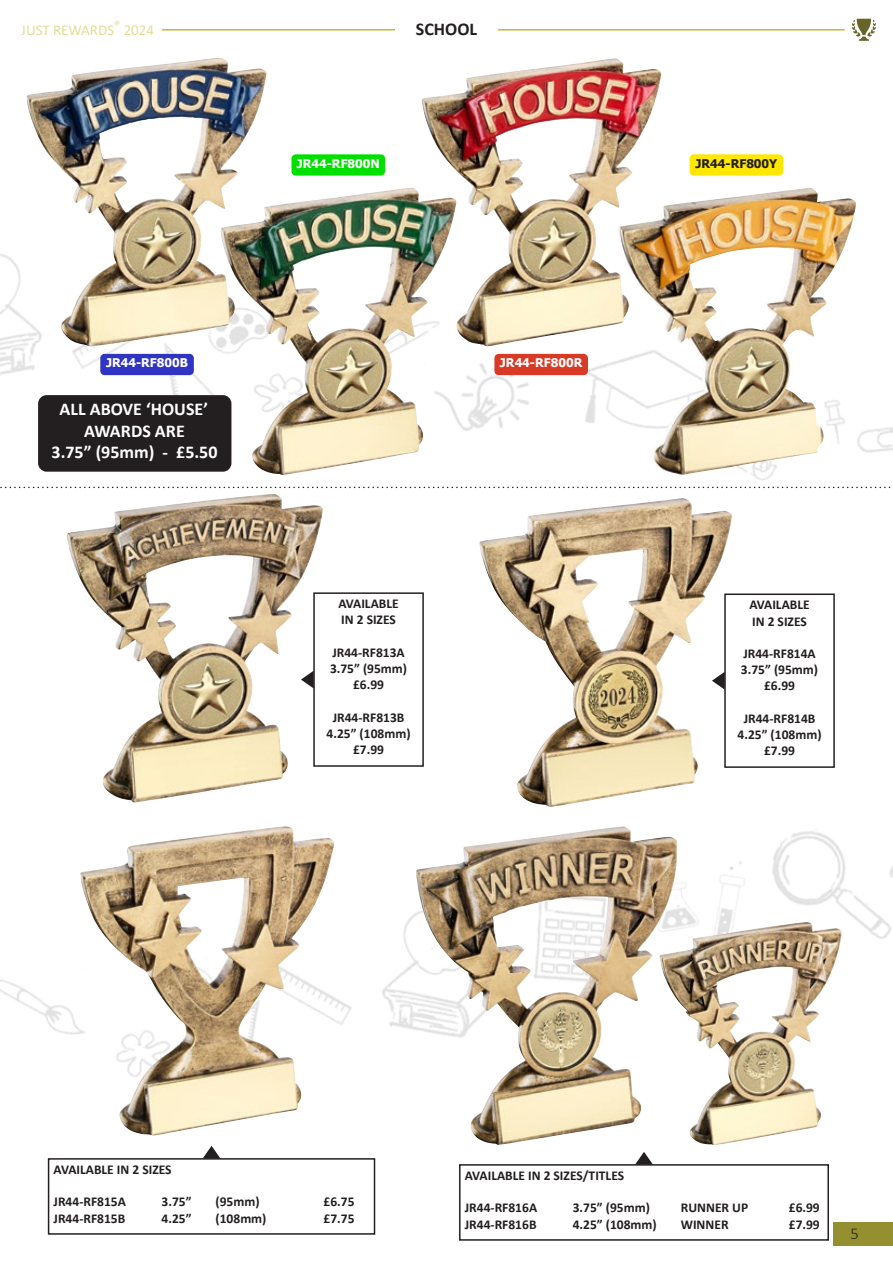
<style>
.page{position:relative;width:893px;height:1263px;background:#fff}
.page>*{position:absolute;margin:0;border:0;box-sizing:border-box;transform-origin:0 0}
.t1{font:700 18px "Calibri";color:#fff}
.t2{font:700 18px "Calibri";color:#231f20}
.t3{font:300 16.5px "Calibri";color:#231f20}
.t4{font:15px "Calibri";color:#c4bb30}
.t5{font:700 13.5px "Calibri";color:#231f20}
.t6{font:700 12px "Tahoma";color:#fff}
.t7{font:700 12px "Tahoma";color:#231f20}
</style>
<div class="page">
<div style="left:833px;top:1222px;width:60px;height:24px;background:#95902f"></div>
<hr style="left:48px;top:29px;width:797px;height:2px;background:#c4bb30">
<svg style="left:852px;top:19px;width:24px;height:22px"></svg>
<div style="left:17px;top:17px;width:145px;height:24px;background:#fff"></div>
<div style="left:395px;top:17px;width:102px;height:26px;background:#fff"></div>
<img style="left:0;top:208px;width:893px;height:286px">
<img style="left:0;top:802px;width:893px;height:334px">
<img style="left:479px;top:498px;width:254px;height:309px">
<img style="left:80px;top:826px;width:254px;height:309px">
<img style="left:416px;top:826px;width:261px;height:319px">
<img style="left:659px;top:922px;width:183px;height:223px">
<img style="left:67px;top:494px;width:256px;height:308px">
<img style="left:27px;top:58px;width:240px;height:288px">
<img style="left:221px;top:188px;width:236px;height:287px">
<img style="left:422px;top:59px;width:208px;height:287px">
<img style="left:616px;top:188px;width:211px;height:287px">
<div style="left:100px;top:354px;width:94px;height:21px;background:#3034c2;border-radius:4px"></div>
<div style="left:494px;top:354px;width:94px;height:21px;background:#d93a26;border-radius:4px"></div>
<div style="left:291px;top:154px;width:94px;height:22px;background:#00e000;border-radius:4px"></div>
<div style="left:690px;top:154px;width:93px;height:22px;background:#ffe700;border-radius:4px"></div>
<div style="left:313px;top:592px;width:111px;height:175px;border:2px solid #231f20"></div>
<div style="left:724px;top:593px;width:111px;height:175px;border:2px solid #231f20"></div>
<div style="left:38px;top:395px;width:193px;height:77px;background:#231f20;border-radius:9px"></div>
<svg style="left:0;top:487px;width:893px;height:1px"></svg>
<div style="left:459px;top:1164px;width:370px;height:77px;border:2px solid #231f20"></div>
<div style="left:48px;top:1158px;width:327px;height:77px;border:2px solid #231f20"></div>
<svg style="left:203px;top:1146px;width:17px;height:12px"></svg>
<svg style="left:301px;top:671px;width:13px;height:17px"></svg>
<svg style="left:635px;top:1152px;width:18px;height:12px"></svg>
<svg style="left:712px;top:672px;width:13px;height:18px"></svg>
<p class="t4" style="left:21px;top:19px;width:134px">JUST REWARDS<sup>®</sup> 2024</p>
<p class="t2" style="left:416px;top:16px;width:63px">SCHOOL</p>
<p class="t6" style="left:297px;top:155px;width:85px">JR44-RF800N</p>
<p class="t7" style="left:695px;top:155px;width:83px">JR44-RF800Y</p>
<p class="t6" style="left:106px;top:354px;width:84px">JR44-RF800B</p>
<p class="t6" style="left:500px;top:354px;width:84px">JR44-RF800R</p>
<p class="t1" style="left:60px;top:396px;width:150px">ALL ABOVE ‘HOUSE’</p>
<p class="t1" style="left:84px;top:418px;width:102px">AWARDS ARE</p>
<p class="t1" style="left:52px;top:440px;width:167px">3.75” (95mm) - £5.50</p>
<p class="t5" style="left:338px;top:594px;width:62px">AVAILABLE</p>
<p class="t5" style="left:341px;top:610px;width:56px">IN 2 SIZES</p>
<p class="t5" style="left:332px;top:643px;width:74px">JR44-RF813A</p>
<p class="t5" style="left:330px;top:659px;width:79px">3.75” (95mm)</p>
<p class="t5" style="left:353px;top:675px;width:32px">£6.99</p>
<p class="t5" style="left:333px;top:708px;width:73px">JR44-RF813B</p>
<p class="t5" style="left:327px;top:724px;width:85px">4.25” (108mm)</p>
<p class="t5" style="left:353px;top:740px;width:32px">£7.99</p>
<p class="t5" style="left:749px;top:595px;width:62px">AVAILABLE</p>
<p class="t5" style="left:752px;top:612px;width:56px">IN 2 SIZES</p>
<p class="t5" style="left:743px;top:644px;width:74px">JR44-RF814A</p>
<p class="t5" style="left:741px;top:660px;width:79px">3.75” (95mm)</p>
<p class="t5" style="left:764px;top:676px;width:32px">£6.99</p>
<p class="t5" style="left:744px;top:709px;width:73px">JR44-RF814B</p>
<p class="t5" style="left:738px;top:725px;width:85px">4.25” (108mm)</p>
<p class="t5" style="left:764px;top:741px;width:32px">£7.99</p>
<p class="t5" style="left:54px;top:1160px;width:120px">AVAILABLE IN 2 SIZES</p>
<p class="t5" style="left:54px;top:1192px;width:74px">JR44-RF815A</p>
<p class="t5" style="left:162px;top:1192px;width:32px">3.75”</p>
<p class="t5" style="left:216px;top:1192px;width:46px">(95mm)</p>
<p class="t5" style="left:324px;top:1192px;width:32px">£6.75</p>
<p class="t5" style="left:54px;top:1208px;width:73px">JR44-RF815B</p>
<p class="t5" style="left:162px;top:1208px;width:32px">4.25”</p>
<p class="t5" style="left:216px;top:1208px;width:52px">(108mm)</p>
<p class="t5" style="left:324px;top:1208px;width:32px">£7.75</p>
<p class="t5" style="left:465px;top:1166px;width:161px">AVAILABLE IN 2 SIZES/TITLES</p>
<p class="t5" style="left:465px;top:1198px;width:74px">JR44-RF816A</p>
<p class="t5" style="left:573px;top:1198px;width:79px">3.75” (95mm)</p>
<p class="t5" style="left:681px;top:1198px;width:69px">RUNNER UP</p>
<p class="t5" style="left:789px;top:1198px;width:32px">£6.99</p>
<p class="t5" style="left:465px;top:1214px;width:73px">JR44-RF816B</p>
<p class="t5" style="left:573px;top:1214px;width:85px">4.25” (108mm)</p>
<p class="t5" style="left:681px;top:1214px;width:49px">WINNER</p>
<p class="t5" style="left:789px;top:1214px;width:32px">£7.99</p>
<p class="t3" style="left:850px;top:1223px;width:10px">5</p>
</div>
